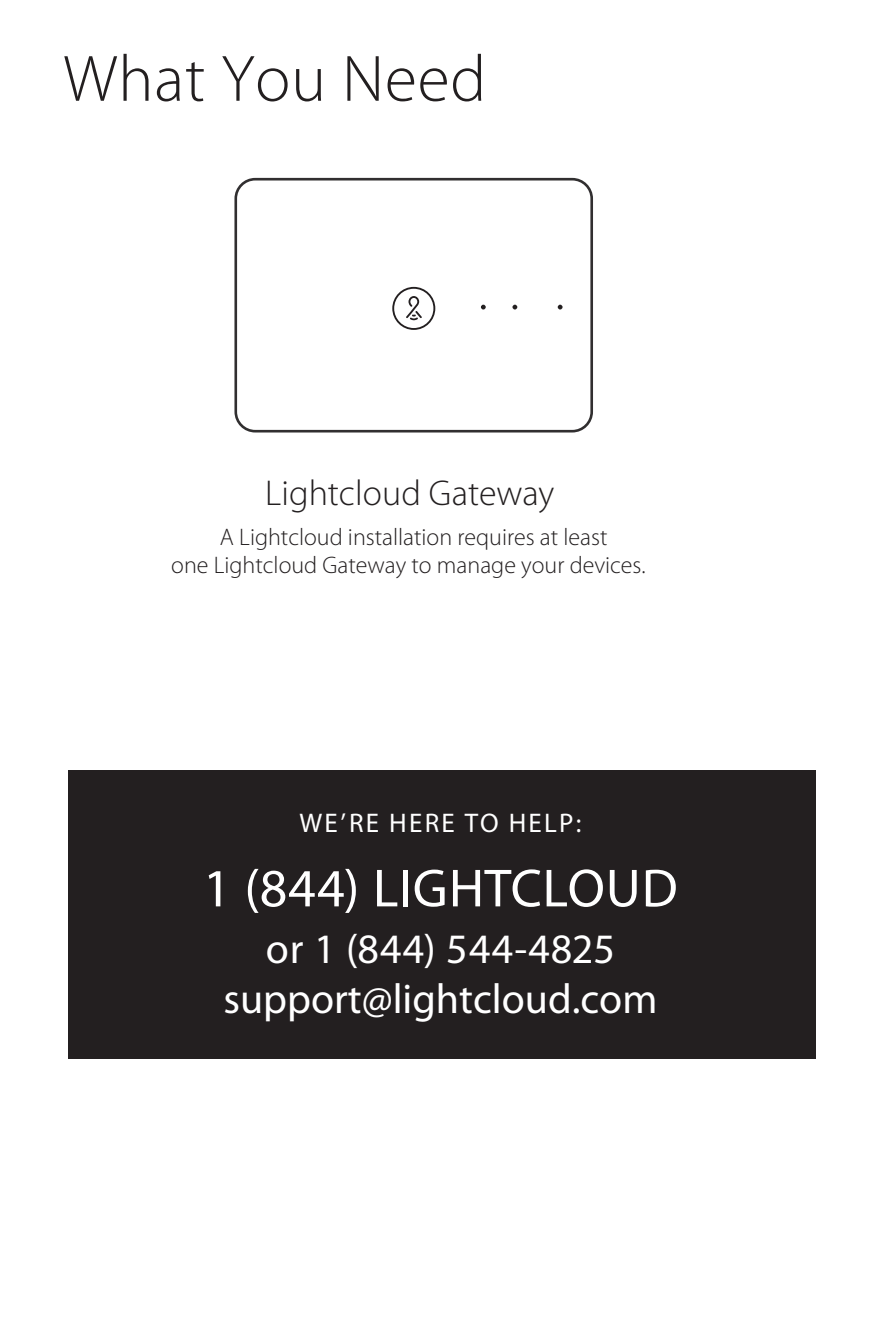
<style>
.page{position:relative;width:872px;height:1344px;background:#fff}
.page>*{position:absolute;margin:0;border:0;box-sizing:border-box;transform-origin:0 0}
.t1{font:300 66px "Myriad Pro";letter-spacing:.01em;color:#231f20}
.t2{font:54px "Myriad Pro";letter-spacing:.015em;color:#fff}
.t3{font:42px/50.4px "Myriad Pro";color:#fff;text-align:center}
.t4{font:300 36px "Myriad Pro";color:#231f20}
.t5{font:27px "Myriad Pro";letter-spacing:.085em;color:#fff}
.t6{font:300 24px/28.5px "Myriad Pro";color:#231f20;text-align:center}
</style>
<div class="page">
<div style="left:234px;top:178px;width:359px;height:254px;border:3px solid #312f30;border-radius:19px"></div>
<svg style="left:481px;top:304px;width:5px;height:5px"></svg>
<svg style="left:512px;top:304px;width:5px;height:5px"></svg>
<svg style="left:558px;top:304px;width:4px;height:5px"></svg>
<svg style="left:392px;top:287px;width:43px;height:43px"></svg>
<div style="left:68px;top:770px;width:747px;height:288px;background:#231f20"></div>
<h1 class="t1" style="left:63px;top:42px;width:424px">What You Need</h1>
<h3 class="t4" style="left:265px;top:472px;width:291px">Lightcloud Gateway</h3>
<p class="t6" style="left:171px;top:522px;width:476px">A Lightcloud installation requires at least<br>one Lightcloud Gateway to manage your devices.</p>
<p class="t5" style="left:300px;top:808px;width:283px">WE’RE HERE TO HELP:</p>
<h2 class="t2" style="left:203px;top:858px;width:476px">1 (844) LIGHTCLOUD</h2>
<h3 class="t3" style="left:223px;top:923px;width:435px">or 1 (844) 544-4825 support@lightcloud.com</h3>
</div>
